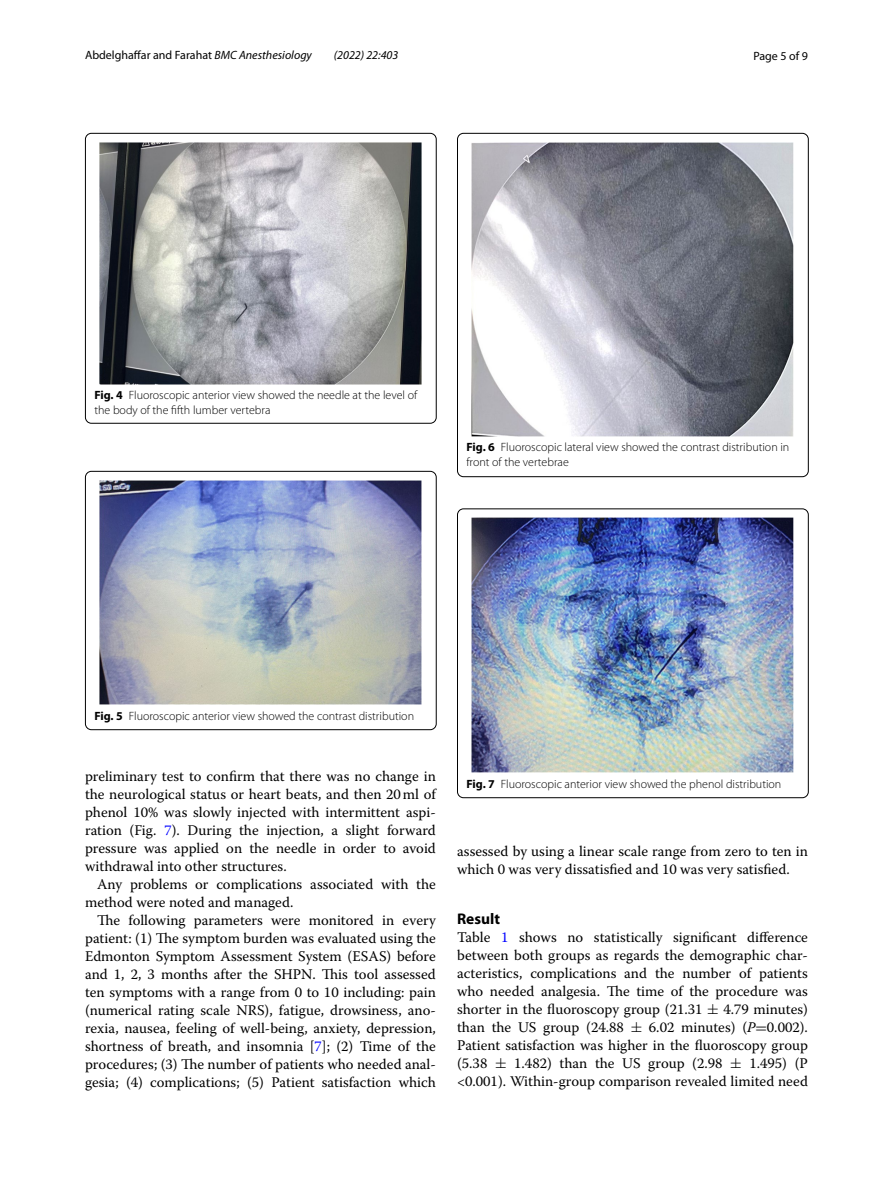
<style>
.page{position:relative;width:893px;height:1187px;background:#fff}
.page>*{position:absolute;margin:0;border:0;box-sizing:border-box;transform-origin:0 0}
.t1{font:700 15.45px "Myriad Pro";color:#000}
.t2{font:14.7px/18px "Warnock Pro";color:#000;text-align:justify}
.t3{font:300 12px/15px "Myriad Pro";color:#000}
.t4{font:12px "Myriad Pro";color:#000}
.t5{font:italic 12px "Myriad Pro";color:#000}
.s1{font-style:italic}
.s2{font-weight:700}
.s3{color:#00f}
.s4{font-family:"MTSY"}
</style>
<div class="page">
<img style="left:100px;top:142px;width:322px;height:242px">
<div style="left:85px;top:133px;width:351px;height:290px;border:1px solid #000;border-radius:6px"></div>
<img style="left:100px;top:480px;width:322px;height:224px">
<div style="left:85px;top:471px;width:351px;height:258px;border:1px solid #000;border-radius:6px"></div>
<img style="left:472px;top:142px;width:322px;height:294px">
<div style="left:457px;top:133px;width:351px;height:344px;border:1px solid #000;border-radius:6px"></div>
<img style="left:472px;top:518px;width:322px;height:254px">
<div style="left:457px;top:508px;width:351px;height:289px;border:1px solid #000;border-radius:6px"></div>
<p class="t4" style="left:85px;top:48px;width:228px">Abdelghaffar and Farahat <span class="s1">BMC Anesthesiology</span></p>
<p class="t5" style="left:334px;top:48px;width:66px">(2022) 22:403</p>
<p class="t4" style="left:753px;top:48px;width:56px">Page 5 of 9</p>
<p class="t3" style="left:94px;top:388px;width:324px"><span class="s2">Fig. 4</span> Fluoroscopic anterior view showed the needle at the level of the body of the fifth lumber vertebra</p>
<p class="t3" style="left:466px;top:440px;width:324px"><span class="s2">Fig. 6</span> Fluoroscopic lateral view showed the contrast distribution in front of the vertebrae</p>
<p class="t3" style="left:94px;top:708px;width:321px"><span class="s2">Fig. 5</span> Fluoroscopic anterior view showed the contrast distribution</p>
<p class="t2" style="left:85px;top:767px;width:352px">preliminary test to confirm that there was no change in the neurological status or heart beats, and then 20ml of phenol 10% was slowly injected with intermittent aspi&shy;ration (Fig. <span class="s3">7</span>). During the injection, a slight forward pressure was applied on the needle in order to avoid withdrawal into other structures.</p>
<p class="t2" style="left:85px;top:875px;width:352px;text-indent:12px">Any problems or complications associated with the method were noted and managed.</p>
<p class="t2" style="left:85px;top:910px;width:352px;text-indent:12px">The following parameters were monitored in every patient: (1) The symptom burden was evaluated using the Edmonton Symptom Assessment System (ESAS) before and 1, 2, 3 months after the SHPN. This tool assessed ten symptoms with a range from 0 to 10 including: pain (numerical rating scale NRS), fatigue, drowsiness, ano&shy;rexia, nausea, feeling of well-being, anxiety, depression, shortness of breath, and insomnia [<span class="s3">7</span>]; (2) Time of the procedures; (3) The number of patients who needed anal&shy;gesia; (4) complications; (5) Patient satisfaction which</p>
<p class="t3" style="left:466px;top:776px;width:316px"><span class="s2">Fig. 7</span> Fluoroscopic anterior view showed the phenol distribution</p>
<p class="t2" style="left:457px;top:842px;width:352px">assessed by using a linear scale range from zero to ten in which 0 was very dissatisfied and 10 was very satisfied.</p>
<p class="t1" style="left:457px;top:909px;width:44px">Result</p>
<p class="t2" style="left:457px;top:928px;width:352px">Table <span class="s3">1</span> shows no statistically significant difference between both groups as regards the demographic char&shy;acteristics, complications and the number of patients who needed analgesia. The time of the procedure was shorter in the fluoroscopy group (21.31 <span class="s4">±</span> 4.79 minutes) than the US group (24.88 <span class="s4">±</span> 6.02 minutes) (<span class="s1">P</span><span class="s4">=</span>0.002).<br>Patient satisfaction was higher in the fluoroscopy group (5.38 <span class="s4">±</span> 1.482) than the US group (2.98 <span class="s4">±</span> 1.495) (P &lt;0.001). Within-group comparison revealed limited need</p>
</div>
